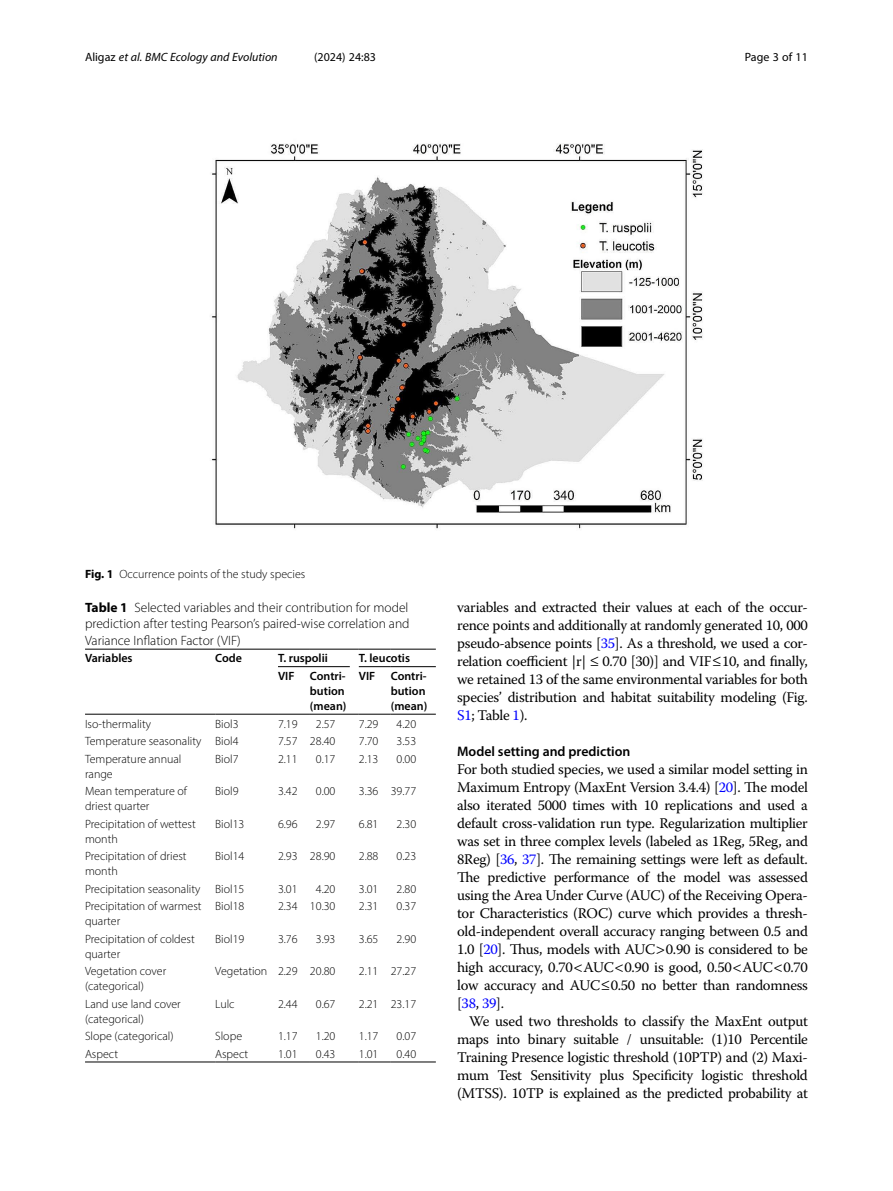
<style>
.page{position:relative;width:893px;height:1191px;background:#fff}
.page>*{position:absolute;margin:0;border:0;box-sizing:border-box;transform-origin:0 0}
.Body_Text{font:14.7px/18px "Warnock Pro";letter-spacing:-.02em;color:#000;text-align:justify}
.Body_Text_Indent{font:14.7px/18px "Warnock Pro";letter-spacing:-.02em;color:#000;text-align:justify}
.Head_2{font:600 13.8px "Myriad Pro";color:#000}
.Table_Caption{font:300 13.5px/16.5px "Myriad Pro";color:#000;text-align:justify}
.Table_Body{font:300 12px/15px "Myriad Pro";color:#000}
.Table_Head{font:600 12px/15px "Myriad Pro";color:#000}
.Figure_Caption{font:300 12px "Myriad Pro";color:#000}
.t1{font:italic 12px "Myriad Pro";color:#000}
.t2{font:12px "Myriad Pro";color:#000}
.Table_Head_Bridge_Ru{font:600 12px "Myriad Pro";color:#000}
.s1{font-style:normal}
.s2{font-weight:700}
.s3{color:#00f}
</style>
<div class="page">
<hr style="left:85px;top:714px;width:130px;height:1px;background:#000">
<hr style="left:215px;top:714px;width:63px;height:1px;background:#000">
<hr style="left:215px;top:649px;width:63px;height:1px;background:#000">
<hr style="left:278px;top:714px;width:32px;height:1px;background:#000">
<hr style="left:310px;top:714px;width:49px;height:1px;background:#000">
<hr style="left:359px;top:714px;width:32px;height:1px;background:#000">
<hr style="left:391px;top:714px;width:45px;height:1px;background:#000">
<hr style="left:85px;top:1061px;width:130px;height:1px;background:#000">
<hr style="left:215px;top:1061px;width:63px;height:1px;background:#000">
<hr style="left:278px;top:1061px;width:32px;height:1px;background:#000">
<hr style="left:310px;top:1061px;width:49px;height:1px;background:#000">
<hr style="left:359px;top:1061px;width:32px;height:1px;background:#000">
<hr style="left:391px;top:1061px;width:45px;height:1px;background:#000">
<hr style="left:85px;top:649px;width:130px;height:1px;background:#000">
<hr style="left:359px;top:649px;width:32px;height:1px;background:#000">
<hr style="left:391px;top:649px;width:45px;height:1px;background:#000">
<hr style="left:359px;top:666px;width:32px;height:1px;background:#000">
<hr style="left:391px;top:666px;width:45px;height:1px;background:#000">
<hr style="left:278px;top:649px;width:32px;height:1px;background:#000">
<hr style="left:310px;top:649px;width:49px;height:1px;background:#000">
<hr style="left:278px;top:666px;width:72px;height:1px;background:#000">
<img style="left:211px;top:143px;width:492px;height:386px">
<p class="t1" style="left:85px;top:50px;width:194px"><span class="s1">Aligaz</span> et al. BMC Ecology and Evolution</p>
<p class="t2" style="left:314px;top:50px;width:63px">(2024) 24:83</p>
<p class="t2" style="left:745px;top:50px;width:65px">Page 3 of 11</p>
<p class="Figure_Caption" style="left:85px;top:567px;width:222px"><span class="s2">Fig. 1</span> Occurrence points of the study species</p>
<p class="Table_Caption" style="left:85px;top:599px;width:326px"><span class="s2">Table 1</span> Selected variables and their contribution for model prediction after testing Pearson’s paired-wise correlation and Variance Inflation Factor (VIF)</p>
<p class="Table_Head" style="left:85px;top:650px;width:49px">Variables</p>
<p class="Table_Head" style="left:215px;top:650px;width:28px">Code</p>
<p class="Table_Head_Bridge_Ru" style="left:278px;top:651px;width:51px">T. ruspolii</p>
<p class="Table_Head" style="left:359px;top:650px;width:53px">T. leucotis</p>
<p class="Table_Head" style="left:278px;top:668px;width:18px">VIF</p>
<p class="Table_Head" style="left:310px;top:668px;width:38px">Contri&shy;bution (mean)</p>
<p class="Table_Head" style="left:359px;top:668px;width:18px">VIF</p>
<p class="Table_Head" style="left:391px;top:668px;width:38px">Contri&shy;bution (mean)</p>
<p class="Table_Body" style="left:85px;top:716px;width:68px">Iso-thermality</p>
<p class="Table_Body" style="left:215px;top:716px;width:25px">Biol3</p>
<p class="Table_Body" style="left:278px;top:716px;width:21px">7.19</p>
<p class="Table_Body" style="left:316px;top:716px;width:21px">2.57</p>
<p class="Table_Body" style="left:359px;top:716px;width:21px">7.29</p>
<p class="Table_Body" style="left:397px;top:716px;width:21px">4.20</p>
<p class="Table_Body" style="left:85px;top:733px;width:118px">Temperature seasonality</p>
<p class="Table_Body" style="left:215px;top:733px;width:25px">Biol4</p>
<p class="Table_Body" style="left:278px;top:733px;width:21px">7.57</p>
<p class="Table_Body" style="left:310px;top:733px;width:27px">28.40</p>
<p class="Table_Body" style="left:359px;top:733px;width:21px">7.70</p>
<p class="Table_Body" style="left:397px;top:733px;width:21px">3.53</p>
<p class="Table_Body" style="left:85px;top:751px;width:98px">Temperature annual range</p>
<p class="Table_Body" style="left:215px;top:751px;width:25px">Biol7</p>
<p class="Table_Body" style="left:278px;top:751px;width:21px">2.11</p>
<p class="Table_Body" style="left:316px;top:751px;width:21px">0.17</p>
<p class="Table_Body" style="left:359px;top:751px;width:21px">2.13</p>
<p class="Table_Body" style="left:397px;top:751px;width:21px">0.00</p>
<p class="Table_Body" style="left:85px;top:783px;width:103px">Mean temperature of driest quarter</p>
<p class="Table_Body" style="left:215px;top:783px;width:25px">Biol9</p>
<p class="Table_Body" style="left:278px;top:783px;width:21px">3.42</p>
<p class="Table_Body" style="left:316px;top:783px;width:21px">0.00</p>
<p class="Table_Body" style="left:359px;top:783px;width:21px">3.36</p>
<p class="Table_Body" style="left:391px;top:783px;width:27px">39.77</p>
<p class="Table_Body" style="left:85px;top:816px;width:112px">Precipitation of wettest month</p>
<p class="Table_Body" style="left:215px;top:816px;width:31px">Biol13</p>
<p class="Table_Body" style="left:278px;top:816px;width:21px">6.96</p>
<p class="Table_Body" style="left:316px;top:816px;width:21px">2.97</p>
<p class="Table_Body" style="left:359px;top:816px;width:21px">6.81</p>
<p class="Table_Body" style="left:397px;top:816px;width:21px">2.30</p>
<p class="Table_Body" style="left:85px;top:848px;width:103px">Precipitation of driest month</p>
<p class="Table_Body" style="left:215px;top:848px;width:31px">Biol14</p>
<p class="Table_Body" style="left:278px;top:848px;width:21px">2.93</p>
<p class="Table_Body" style="left:310px;top:848px;width:27px">28.90</p>
<p class="Table_Body" style="left:359px;top:848px;width:21px">2.88</p>
<p class="Table_Body" style="left:397px;top:848px;width:21px">0.23</p>
<p class="Table_Body" style="left:85px;top:881px;width:117px">Precipitation seasonality</p>
<p class="Table_Body" style="left:215px;top:881px;width:31px">Biol15</p>
<p class="Table_Body" style="left:278px;top:881px;width:21px">3.01</p>
<p class="Table_Body" style="left:316px;top:881px;width:21px">4.20</p>
<p class="Table_Body" style="left:359px;top:881px;width:21px">3.01</p>
<p class="Table_Body" style="left:397px;top:881px;width:21px">2.80</p>
<p class="Table_Body" style="left:85px;top:898px;width:118px">Precipitation of warmest quarter</p>
<p class="Table_Body" style="left:215px;top:898px;width:31px">Biol18</p>
<p class="Table_Body" style="left:278px;top:898px;width:21px">2.34</p>
<p class="Table_Body" style="left:310px;top:898px;width:27px">10.30</p>
<p class="Table_Body" style="left:359px;top:898px;width:21px">2.31</p>
<p class="Table_Body" style="left:397px;top:898px;width:21px">0.37</p>
<p class="Table_Body" style="left:85px;top:931px;width:111px">Precipitation of coldest quarter</p>
<p class="Table_Body" style="left:215px;top:931px;width:31px">Biol19</p>
<p class="Table_Body" style="left:278px;top:931px;width:21px">3.76</p>
<p class="Table_Body" style="left:316px;top:931px;width:21px">3.93</p>
<p class="Table_Body" style="left:359px;top:931px;width:21px">3.65</p>
<p class="Table_Body" style="left:397px;top:931px;width:21px">2.90</p>
<p class="Table_Body" style="left:85px;top:963px;width:83px">Vegetation cover (categorical)</p>
<p class="Table_Body" style="left:215px;top:963px;width:54px">Vegetation</p>
<p class="Table_Body" style="left:278px;top:963px;width:21px">2.29</p>
<p class="Table_Body" style="left:310px;top:963px;width:27px">20.80</p>
<p class="Table_Body" style="left:359px;top:963px;width:21px">2.11</p>
<p class="Table_Body" style="left:391px;top:963px;width:27px">27.27</p>
<p class="Table_Body" style="left:85px;top:996px;width:97px">Land use land cover (categorical)</p>
<p class="Table_Body" style="left:215px;top:996px;width:21px">Lulc</p>
<p class="Table_Body" style="left:278px;top:996px;width:21px">2.44</p>
<p class="Table_Body" style="left:316px;top:996px;width:21px">0.67</p>
<p class="Table_Body" style="left:359px;top:996px;width:21px">2.21</p>
<p class="Table_Body" style="left:391px;top:996px;width:27px">23.17</p>
<p class="Table_Body" style="left:85px;top:1028px;width:90px">Slope (categorical)</p>
<p class="Table_Body" style="left:215px;top:1028px;width:28px">Slope</p>
<p class="Table_Body" style="left:278px;top:1028px;width:21px">1.17</p>
<p class="Table_Body" style="left:316px;top:1028px;width:21px">1.20</p>
<p class="Table_Body" style="left:359px;top:1028px;width:21px">1.17</p>
<p class="Table_Body" style="left:397px;top:1028px;width:21px">0.07</p>
<p class="Table_Body" style="left:85px;top:1046px;width:35px">Aspect</p>
<p class="Table_Body" style="left:215px;top:1046px;width:35px">Aspect</p>
<p class="Table_Body" style="left:278px;top:1046px;width:21px">1.01</p>
<p class="Table_Body" style="left:316px;top:1046px;width:21px">0.43</p>
<p class="Table_Body" style="left:359px;top:1046px;width:21px">1.01</p>
<p class="Table_Body" style="left:397px;top:1046px;width:21px">0.40</p>
<p class="Body_Text_Indent" style="left:457px;top:598px;width:352px">variables and extracted their values at each of the occur&shy;rence points and additionally at randomly generated 10, 000 pseudo-absence points [<span class="s3">35</span>]. As a threshold, we used a cor&shy;relation coefficient |r| ≤ 0.70 [30)] and VIF≤10, and finally, we retained 13 of the same environmental variables for both species’ distribution and habitat suitability modeling (Fig.<br><span class="s3">S1</span>; Table <span class="s3">1</span>).</p>
<p class="Head_2" style="left:457px;top:743px;width:175px">Model setting and prediction</p>
<p class="Body_Text" style="left:457px;top:760px;width:352px">For both studied species, we used a similar model setting in Maximum Entropy (MaxEnt Version 3.4.4) [<span class="s3">20</span>]. The model also iterated 5000 times with 10 replications and used a default cross-validation run type. Regularization multiplier was set in three complex levels (labeled as 1Reg, 5Reg, and 8Reg) [<span class="s3">36</span>, <span class="s3">37</span>]. The remaining settings were left as default.<br>The predictive performance of the model was assessed using the Area Under Curve (AUC) of the Receiving Opera&shy;tor Characteristics (ROC) curve which provides a thresh&shy;old-independent overall accuracy ranging between 0.5 and 1.0 [<span class="s3">20</span>]. Thus, models with AUC 0.90 is considered to be high accuracy, 0.70 AUC 0.90 is good, 0.50 AUC 0.70 low accuracy and AUC≤0.50 no better than randomness [<span class="s3">38</span>, <span class="s3">39</span>].</p>
<p class="Body_Text_Indent" style="left:457px;top:1012px;width:352px;text-indent:12px">We used two thresholds to classify the MaxEnt output maps into binary suitable / unsuitable: (1)10 Percentile Training Presence logistic threshold (10PTP) and (2) Maxi&shy;mum Test Sensitivity plus Specificity logistic threshold (MTSS). 10TP is explained as the predicted probability at</p>
</div>
